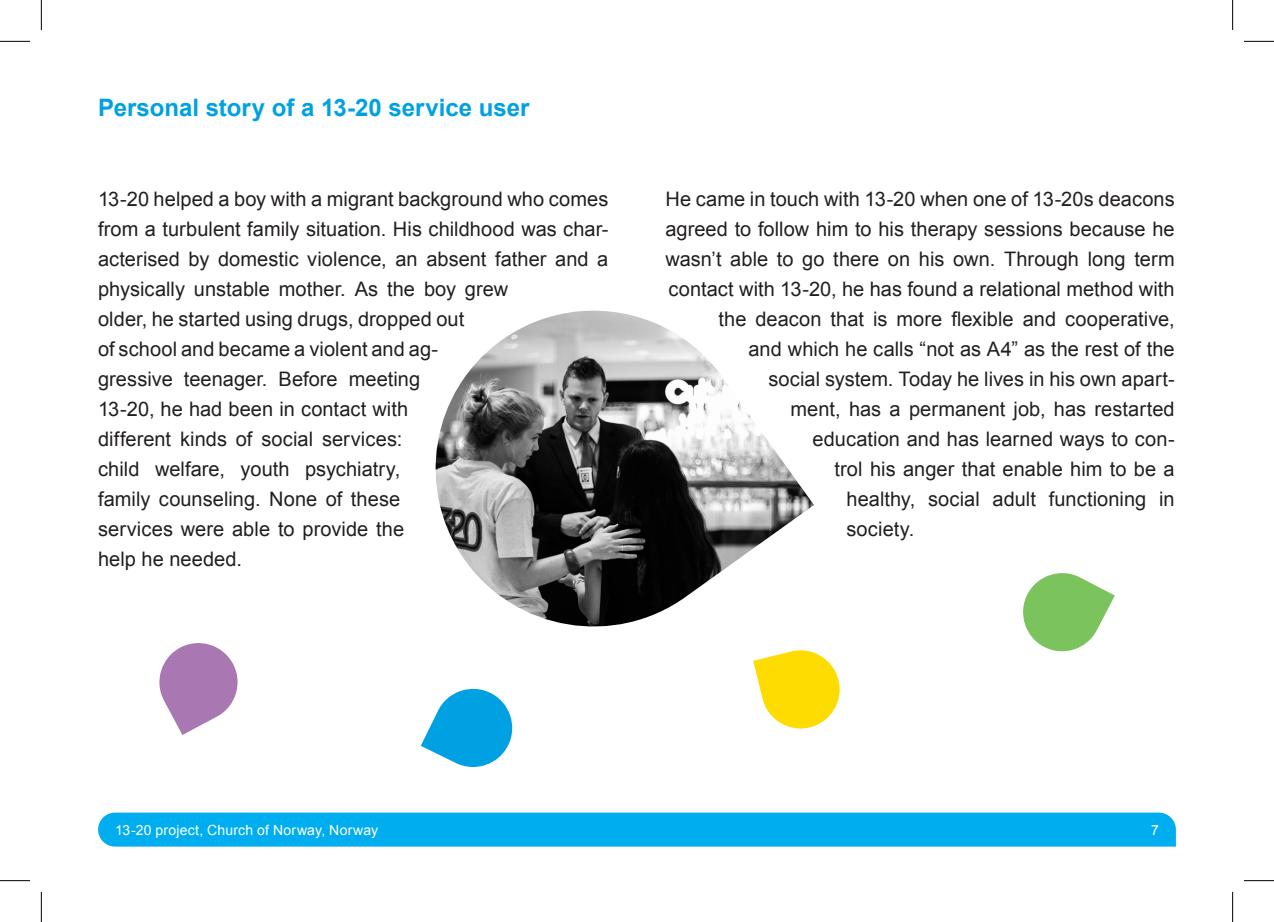
<style>
.page{position:relative;width:1274px;height:922px;background:#fff}
.page>*{position:absolute;margin:0;border:0;box-sizing:border-box;transform-origin:0 0}
.Subtitle{font:700 24px "Arial";color:#00a1e3}
.t1{font:20px/30px "Arial";letter-spacing:.005em;color:#231f20}
.t2{font:14px "Arial";letter-spacing:.015em;color:#fff}
</style>
<div class="page">
<div style="left:98px;top:812px;width:1077px;height:34px;background:#00aeef"></div>
<svg style="left:159px;top:643px;width:79px;height:92px"></svg>
<svg style="left:1023px;top:573px;width:91px;height:79px"></svg>
<svg style="left:753px;top:650px;width:87px;height:79px"></svg>
<svg style="left:421px;top:688px;width:92px;height:80px"></svg>
<img style="left:435px;top:311px;width:378px;height:316px">
<hr style="left:0;top:41px;width:30px;height:1px;background:#000">
<hr style="left:1243px;top:41px;width:30px;height:1px;background:#000">
<hr style="left:0;top:880px;width:30px;height:1px;background:#000">
<hr style="left:1243px;top:880px;width:30px;height:1px;background:#000">
<hr style="left:41px;top:0;width:1px;height:30px;background:#000">
<hr style="left:41px;top:892px;width:1px;height:30px;background:#000">
<hr style="left:1232px;top:0;width:1px;height:30px;background:#000">
<hr style="left:1232px;top:892px;width:1px;height:30px;background:#000">
<p class="Subtitle" style="left:98px;top:91px;width:433px">Personal story of a 13-20 service user</p>
<p class="t1" style="left:98px;top:184px;width:512px">13-20 helped a boy with a migrant background who comes from a turbulent family situation. His childhood was char&shy;acterised by domestic violence, an absent father and a physically unstable mother. As the boy grew<br>older, he started using drugs, dropped out<br>of school and became a violent and ag-<br>gressive teenager. Before meeting<br>13-20, he had been in contact with<br>different kinds of social services:<br>child welfare, youth psychiatry,<br>family counseling. None of these<br>services were able to provide the<br>help he needed.</p>
<p class="t1" style="left:665px;top:184px;width:511px">He came in touch with 13-20 when one of 13-20s deacons</p>
<p class="t1" style="left:665px;top:214px;width:511px">agreed to follow him to his therapy sessions because he</p>
<p class="t1" style="left:665px;top:244px;width:511px">wasn’t able to go there on his own. Through long term</p>
<p class="t1" style="left:668px;top:274px;width:507px">contact with 13-20, he has found a relational method with</p>
<p class="t1" style="left:718px;top:304px;width:458px">the deacon that is more flexible and cooperative,</p>
<p class="t1" style="left:748px;top:334px;width:427px">and which he calls “not as A4” as the rest of the</p>
<p class="t1" style="left:768px;top:364px;width:408px">social system. Today he lives in his own apart-</p>
<p class="t1" style="left:790px;top:394px;width:385px">ment, has a permanent job, has restarted</p>
<p class="t1" style="left:812px;top:424px;width:364px">education and has learned ways to con-</p>
<p class="t1" style="left:834px;top:454px;width:342px">trol his anger that enable him to be a</p>
<p class="t1" style="left:846px;top:484px;width:330px">healthy, social adult functioning in</p>
<p class="t1" style="left:846px;top:514px;width:69px">society.</p>
<p class="t2" style="left:115px;top:821px;width:264px">13-20 project, Church of Norway, Norway</p>
<p class="t2" style="left:1150px;top:821px;width:9px">7</p>
</div>
